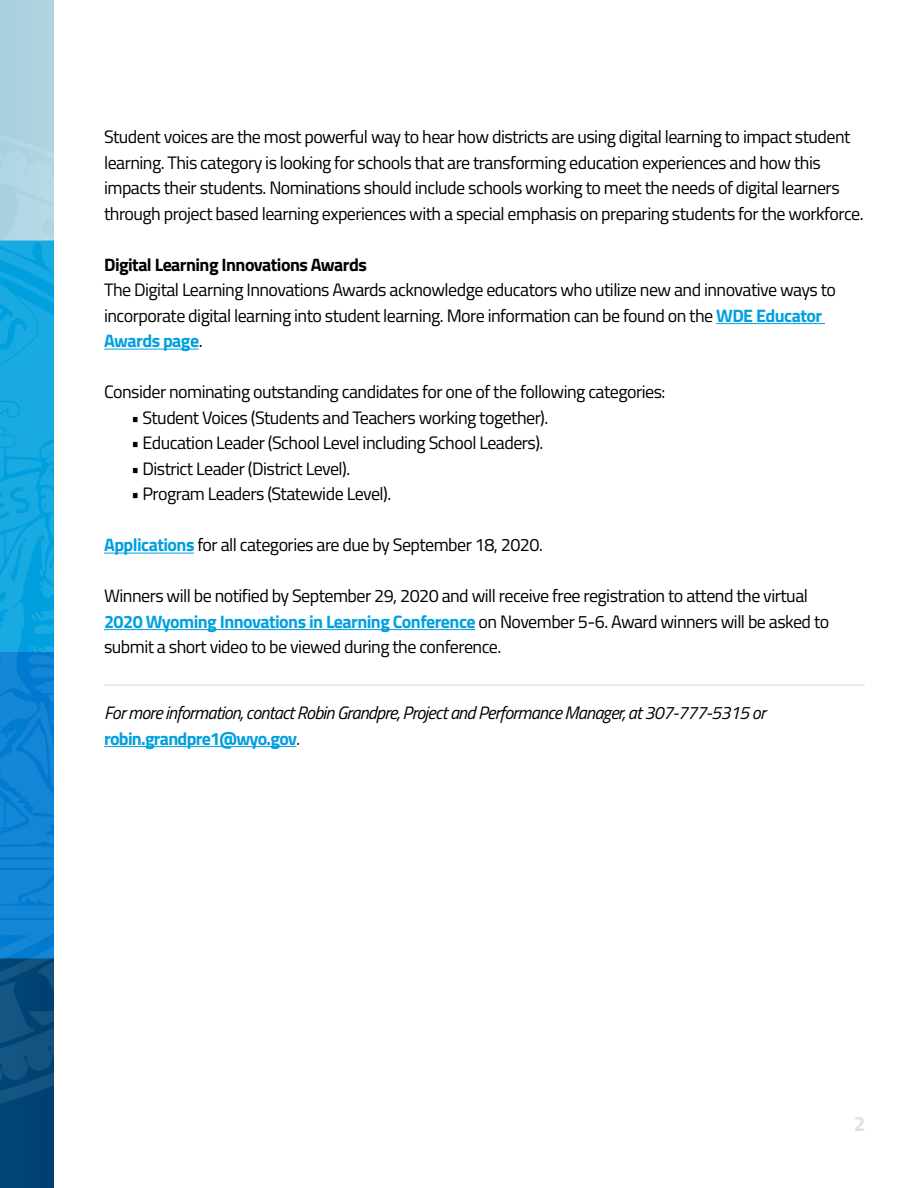
<style>
.page{position:relative;width:918px;height:1188px;background:#fff}
.page>*{position:absolute;margin:0;border:0;box-sizing:border-box;transform-origin:0 0}
.t1{font:700 21px "Titillium Web";color:#e1e1e1}
.t2{font:18px/25.5px "Titillium Web";letter-spacing:-.03em;color:#000}
.t3{font:italic 18px/25.5px "Titillium Web";letter-spacing:-.04em;color:#000}
.t4{font:700 18px "Titillium Web";letter-spacing:-.03em;color:#000}
.s1{font-weight:700;color:#00a0df}
.s2{font-weight:700;font-style:normal;color:#00a0df}
</style>
<div class="page">
<img style="left:0;top:0;width:54px;height:1188px">
<hr style="left:716px;top:323px;width:109px;height:1px;background:#00a0df">
<hr style="left:104px;top:349px;width:95px;height:1px;background:#00a0df">
<hr style="left:104px;top:553px;width:90px;height:1px;background:#00a0df">
<hr style="left:104px;top:629px;width:371px;height:1px;background:#00a0df">
<hr style="left:104px;top:685px;width:761px;height:1px;background:#d6dee1">
<hr style="left:104px;top:746px;width:192px;height:1px;background:#00a0df">
<p class="t2" style="left:104px;top:123px;width:761px">Student voices are the most powerful way to hear how districts are using digital learning to impact student learning. This category is looking for schools that are transforming education experiences and how this impacts their students. Nominations should include schools working to meet the needs of digital learners through project based learning experiences with a special emphasis on preparing students for the workforce.</p>
<p class="t4" style="left:104px;top:251px;width:264px">Digital Learning Innovations Awards</p>
<p class="t2" style="left:104px;top:276px;width:734px">The Digital Learning Innovations Awards acknowledge educators who utilize new and innovative ways to incorporate digital learning into student learning. More information can be found on the <span class="s1">WDE Educator<br>Awards page</span>.</p>
<p class="t2" style="left:104px;top:378px;width:563px">Consider nominating outstanding candidates for one of the following categories:</p>
<p class="t2" style="left:131px;top:404px;width:419px">• Student Voices (Students and Teachers working together).</p>
<p class="t2" style="left:131px;top:429px;width:414px">• Education Leader (School Level including School Leaders).</p>
<p class="t2" style="left:131px;top:455px;width:221px">• District Leader (District Level).</p>
<p class="t2" style="left:131px;top:480px;width:262px">• Program Leaders (Statewide Level).</p>
<p class="t2" style="left:104px;top:531px;width:440px"><span class="s1">Applications</span> for all categories are due by September 18, 2020.</p>
<p class="t2" style="left:104px;top:582px;width:727px">Winners will be notified by September 29, 2020 and will receive free registration to attend the virtual<br><span class="s1">2020 Wyoming Innovations in Learning Conference</span> on November 5-6. Award winners will be asked to submit a short video to be viewed during the conference.</p>
<p class="t3" style="left:104px;top:699px;width:663px">For more information, contact Robin Grandpre, Project and Performance Manager, at 307-777-5315 or <span class="s2">robin.grandpre1@wyo.gov</span>.</p>
<p class="t1" style="left:854px;top:1107px;width:13px">2</p>
</div>
